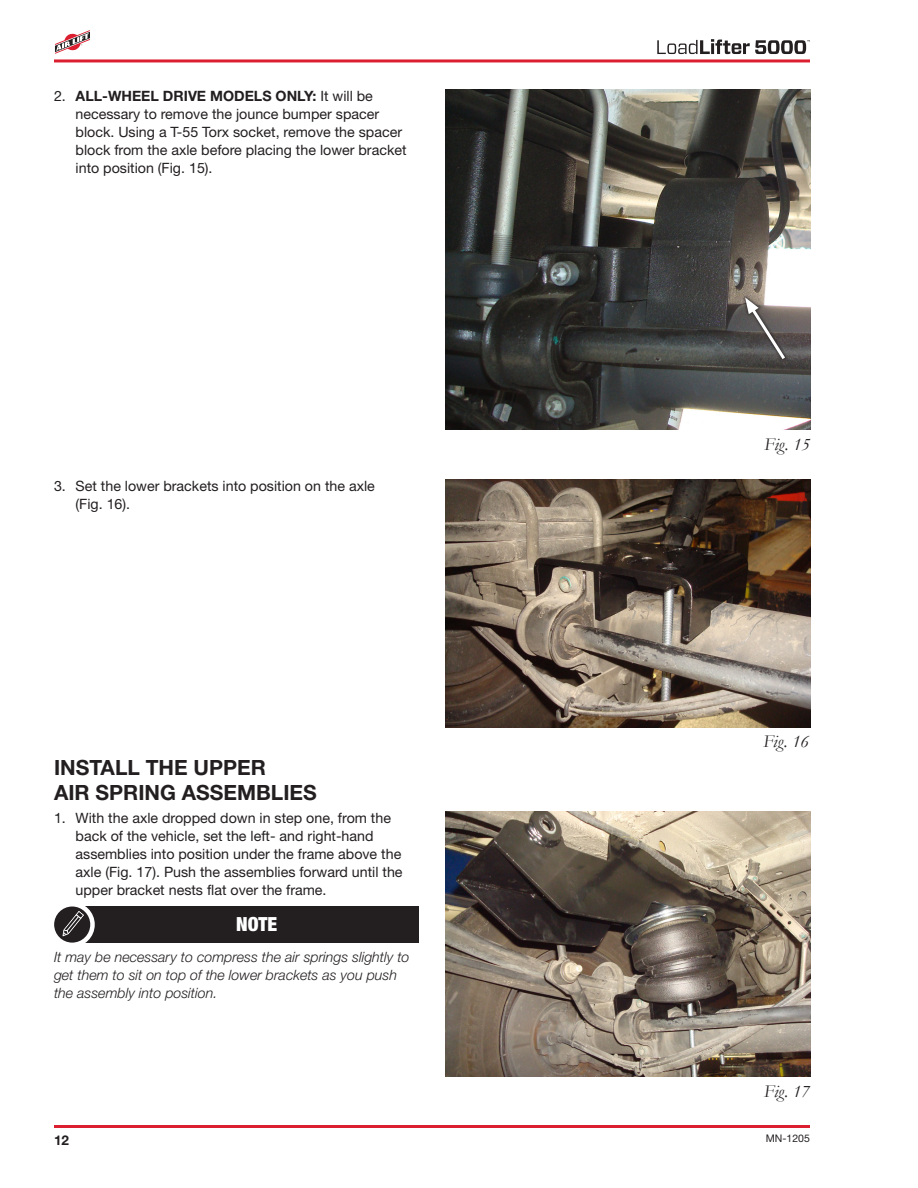
<style>
.page{position:relative;width:918px;height:1188px;background:#fff}
.page>*{position:absolute;margin:0;border:0;box-sizing:border-box;transform-origin:0 0}
.Section_Subhead{font:700 21px/25.2px "Helvetica Neue";color:#231f20}
.Danger_Text{font:900 condensed 19.5px "Helvetica Neue";color:#fff}
.t1{font:italic 18px "Garamond";color:#231f20}
.t2{font:14.25px/18px "Helvetica Neue";color:#231f20}
.Body_Text{font:italic 300 14.25px/18px "Helvetica Neue";color:#231f20}
.t3{font:700 13.5px "Helvetica Neue";color:#231f20}
.t4{font:10.5px "Helvetica Neue";color:#231f20}
.s1{font-weight:700}
</style>
<div class="page">
<hr style="left:54px;top:59px;width:756px;height:3px;background:#db1e30">
<hr style="left:54px;top:1125px;width:756px;height:3px;background:#db1e30">
<svg style="left:55px;top:30px;width:35px;height:24px"></svg>
<svg style="left:657px;top:39px;width:153px;height:15px"></svg>
<img style="left:446px;top:89px;width:364px;height:340px">
<img style="left:446px;top:480px;width:364px;height:247px">
<img style="left:446px;top:812px;width:364px;height:265px">
<div style="left:742px;top:294px;width:46px;height:69px;background:#231f20;opacity:.65"></div>
<svg style="left:745px;top:297px;width:43px;height:65px;background:#797573"></svg>
<div style="left:77px;top:907px;width:341px;height:36px;background:#231f20"></div>
<svg style="left:52px;top:904px;width:41px;height:41px"></svg>
<div style="left:50px;top:902px;width:45px;height:45px;border:4px solid #fff;border-radius:50%"></div>
<svg style="left:62px;top:911px;width:22px;height:26px"></svg>
<p class="t2" style="left:76px;top:86px;width:332px;text-indent:-22px">2. <span class="s1">ALL-WHEEL DRIVE MODELS ONLY:</span> It will be necessary to remove the jounce bumper spacer block. Using a T-55 Torx socket, remove the spacer block from the axle before placing the lower bracket into position (Fig. 15).</p>
<p class="t2" style="left:76px;top:477px;width:301px;text-indent:-22px">3. Set the lower brackets into position on the axle (Fig. 16).</p>
<p class="Section_Subhead" style="left:54px;top:755px;width:264px">INSTALL THE UPPER<br>AIR SPRING ASSEMBLIES</p>
<p class="t2" style="left:76px;top:808px;width:329px;text-indent:-22px">1. With the axle dropped down in step one, from the back of the vehicle, set the left- and right-hand assemblies into position under the frame above the axle (Fig. 17). Push the assemblies forward until the upper bracket nests flat over the frame.</p>
<p class="Danger_Text" style="left:236px;top:912px;width:43px">NOTE</p>
<p class="Body_Text" style="left:54px;top:948px;width:357px">It may be necessary to compress the air springs slightly to get them to sit on top of the lower brackets as you push the assembly into position.</p>
<p class="t1" style="left:764px;top:432px;width:48px">Fig. 15</p>
<p class="t1" style="left:763px;top:730px;width:48px">Fig. 16</p>
<p class="t1" style="left:764px;top:1079px;width:48px">Fig. 17</p>
<p class="t3" style="left:54px;top:1131px;width:17px">12</p>
<p class="t4" style="left:766px;top:1132px;width:46px">MN-1205</p>
</div>
